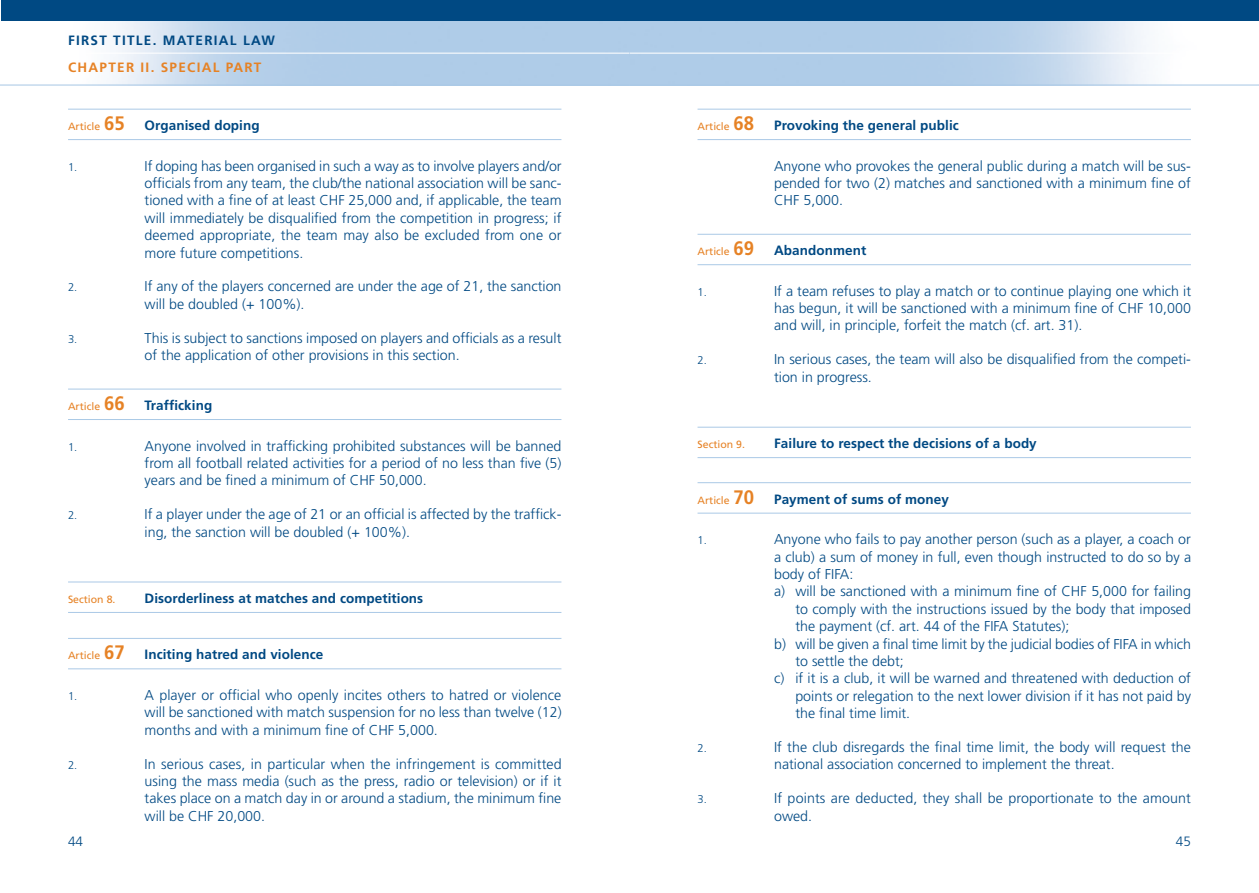
<style>
.page{position:relative;width:1259px;height:893px;background:#fff}
.page>*{position:absolute;margin:0;border:0;box-sizing:border-box;transform-origin:0 0}
.t1{font:300 14.25px/17.4px "Frutiger";color:#004983;text-align:justify}
.t2{font:700 13.5px "Frutiger";letter-spacing:.005em;color:#004983}
.t3{font:700 13.5px "Frutiger";letter-spacing:.095em;color:#004983}
.t4{font:700 13.5px "Frutiger";letter-spacing:.095em;color:#e68225}
.t5{font:300 13.5px "Frutiger";color:#004983}
.t6{font:300 11.25px "Frutiger";color:#004983}
.t7{font:10.5px "Frutiger";color:#e68225}
.s1{font-weight:400;font-size:10.5px;color:#e68225}
.s2{font-size:19.5px;color:#e68225}
.s3{font-weight:700;font-size:19.5px}
</style>
<div class="page">
<div style="left:1px;top:0;width:628px;height:21px;background:#004983"></div>
<hr style="left:1px;top:85px;width:628px;height:1px;background:#aac9e6">
<div style="left:629px;top:0;width:630px;height:21px;background:#004983"></div>
<hr style="left:629px;top:85px;width:630px;height:1px;background:#aac9e6">
<hr style="left:68px;top:109px;width:493px;height:1px;background:#aac9e6">
<hr style="left:68px;top:139px;width:493px;height:1px;background:#aac9e6">
<hr style="left:68px;top:389px;width:493px;height:1px;background:#aac9e6">
<hr style="left:68px;top:419px;width:493px;height:1px;background:#aac9e6">
<hr style="left:68px;top:582px;width:493px;height:1px;background:#aac9e6">
<hr style="left:68px;top:612px;width:493px;height:1px;background:#aac9e6">
<hr style="left:68px;top:638px;width:493px;height:1px;background:#aac9e6">
<hr style="left:68px;top:668px;width:493px;height:1px;background:#aac9e6">
<hr style="left:697px;top:109px;width:494px;height:1px;background:#aac9e6">
<hr style="left:697px;top:139px;width:494px;height:1px;background:#aac9e6">
<hr style="left:697px;top:234px;width:494px;height:1px;background:#aac9e6">
<hr style="left:697px;top:264px;width:494px;height:1px;background:#aac9e6">
<hr style="left:697px;top:427px;width:494px;height:1px;background:#aac9e6">
<hr style="left:697px;top:457px;width:494px;height:1px;background:#aac9e6">
<hr style="left:697px;top:482px;width:494px;height:1px;background:#aac9e6">
<hr style="left:697px;top:513px;width:494px;height:1px;background:#aac9e6">
<p class="t3" style="left:68px;top:34px;width:209px">FIRST TITLE. MATERIAL LAW</p>
<p class="t4" style="left:68px;top:62px;width:195px">CHAPTER II. SPECIAL PART</p>
<p class="t2" style="left:68px;top:120px;width:193px"><span class="s1">Article</span> <span class="s2">65</span> Organised doping</p>
<p class="t6" style="left:68px;top:162px;width:11px">1.</p>
<p class="t1" style="left:145px;top:158px;width:418px">If doping has been organised in such a way as to involve players and/or officials from any team, the club/the national association will be sanc&shy;tioned with a fine of at least CHF 25,000 and, if applicable, the team will immediately be disqualified from the competition in progress; if deemed appropriate, the team may also be excluded from one or more future competitions.</p>
<p class="t6" style="left:68px;top:283px;width:11px">2.</p>
<p class="t1" style="left:145px;top:279px;width:418px">If any of the players concerned are under the age of 21, the sanction will be doubled (+ 100%).</p>
<p class="t6" style="left:68px;top:334px;width:11px">3.</p>
<p class="t1" style="left:145px;top:330px;width:418px">This is subject to sanctions imposed on players and officials as a result of the application of other provisions in this section.</p>
<p class="t7" style="left:68px;top:402px;width:58px">Article <span class="s3">66</span></p>
<p class="t2" style="left:145px;top:400px;width:69px">Trafficking</p>
<p class="t6" style="left:68px;top:442px;width:11px">1.</p>
<p class="t1" style="left:145px;top:438px;width:418px">Anyone involved in trafficking prohibited substances will be banned from all football related activities for a period of no less than five (5) years and be fined a minimum of CHF 50,000.</p>
<p class="t6" style="left:68px;top:511px;width:11px">2.</p>
<p class="t1" style="left:145px;top:507px;width:418px">If a player under the age of 21 or an official is affected by the traffick&shy;ing, the sanction will be doubled (+ 100%).</p>
<p class="t7" style="left:68px;top:595px;width:49px">Section 8.</p>
<p class="t2" style="left:145px;top:593px;width:280px">Disorderliness at matches and competitions</p>
<p class="t2" style="left:68px;top:649px;width:257px"><span class="s1">Article</span> <span class="s2">67</span> Inciting hatred and violence</p>
<p class="t6" style="left:68px;top:691px;width:11px">1.</p>
<p class="t1" style="left:145px;top:687px;width:418px">A player or official who openly incites others to hatred or violence will be sanctioned with match suspension for no less than twelve (12) months and with a minimum fine of CHF 5,000.</p>
<p class="t6" style="left:68px;top:760px;width:11px">2.</p>
<p class="t1" style="left:145px;top:756px;width:418px">In serious cases, in particular when the infringement is committed using the mass media (such as the press, radio or television) or if it takes place on a match day in or around a stadium, the minimum fine will be CHF 20,000.</p>
<p class="t2" style="left:697px;top:120px;width:263px"><span class="s1">Article</span> <span class="s2">68</span> Provoking the general public</p>
<p class="t1" style="left:774px;top:158px;width:418px">Anyone who provokes the general public during a match will be sus&shy;pended for two (2) matches and sanctioned with a minimum fine of CHF 5,000.</p>
<p class="t7" style="left:697px;top:247px;width:58px">Article <span class="s3">69</span></p>
<p class="t2" style="left:774px;top:245px;width:94px">Abandonment</p>
<p class="t6" style="left:697px;top:287px;width:11px">1.</p>
<p class="t1" style="left:774px;top:283px;width:418px">If a team refuses to play a match or to continue playing one which it has begun, it will be sanctioned with a minimum fine of CHF 10,000 and will, in principle, forfeit the match (cf. art. 31).</p>
<p class="t6" style="left:697px;top:356px;width:11px">2.</p>
<p class="t1" style="left:774px;top:352px;width:418px">In serious cases, the team will also be disqualified from the competi&shy;tion in progress.</p>
<p class="t7" style="left:697px;top:440px;width:49px">Section 9.</p>
<p class="t2" style="left:774px;top:438px;width:264px">Failure to respect the decisions of a body</p>
<p class="t2" style="left:697px;top:493px;width:253px"><span class="s1">Article</span> <span class="s2">70</span> Payment of sums of money</p>
<p class="t6" style="left:697px;top:536px;width:11px">1.</p>
<p class="t1" style="left:774px;top:532px;width:418px">Anyone who fails to pay another person (such as a player, a coach or</p>
<p class="t1" style="left:774px;top:549px;width:418px">a club) a sum of money in full, even though instructed to do so by a</p>
<p class="t1" style="left:774px;top:566px;width:81px">body of FIFA:</p>
<p class="t1" style="left:774px;top:584px;width:418px">a) will be sanctioned with a minimum fine of CHF 5,000 for failing</p>
<p class="t1" style="left:795px;top:601px;width:397px">to comply with the instructions issued by the body that imposed</p>
<p class="t1" style="left:795px;top:619px;width:275px">the payment (cf. art. 44 of the FIFA Statutes);</p>
<p class="t1" style="left:774px;top:636px;width:418px">b) will be given a final time limit by the judicial bodies of FIFA in which</p>
<p class="t1" style="left:795px;top:653px;width:110px">to settle the debt;</p>
<p class="t1" style="left:774px;top:671px;width:418px">c) if it is a club, it will be warned and threatened with deduction of</p>
<p class="t1" style="left:795px;top:688px;width:397px">points or relegation to the next lower division if it has not paid by</p>
<p class="t1" style="left:795px;top:706px;width:116px">the final time limit.</p>
<p class="t6" style="left:697px;top:744px;width:11px">2.</p>
<p class="t1" style="left:774px;top:739px;width:418px">If the club disregards the final time limit, the body will request the national association concerned to implement the threat.</p>
<p class="t6" style="left:697px;top:795px;width:11px">3.</p>
<p class="t1" style="left:774px;top:791px;width:418px">If points are deducted, they shall be proportionate to the amount owed.</p>
<p class="t5" style="left:68px;top:836px;width:17px">44</p>
<p class="t5" style="left:1175px;top:836px;width:17px">45</p>
</div>
